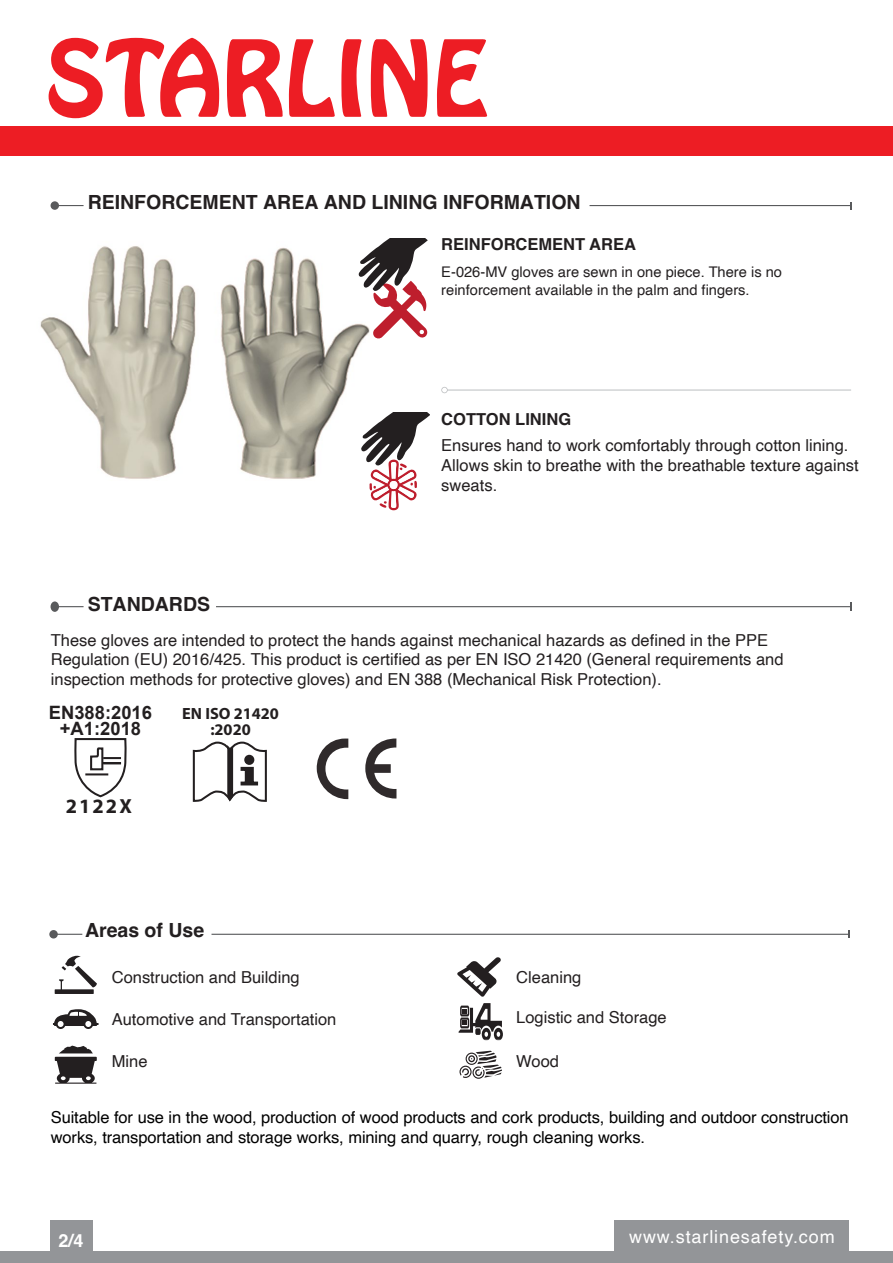
<style>
.page{position:relative;width:893px;height:1263px;background:#fff}
.page>*{position:absolute;margin:0;border:0;box-sizing:border-box;transform-origin:0 0}
.t1{font:700 20.4px "Myriad Pro";letter-spacing:.1em;color:#231f20}
.t2{font:700 19.5px "Helvetica";color:#231f20}
.t3{font:700 18.45px/16.4px "Arial";color:#231f20;text-align:center}
.t4{font:18px "Helvetica";letter-spacing:.05em;color:#fff}
.t5{font:700 18px "Helvetica";color:#fff}
.t6{font:16.5px/19.8px "Helvetica";color:#231f20}
.t7{font:16.5px/19.8px "Helvetica";letter-spacing:-.01em;color:#000}
.t8{font:700 16.5px "Helvetica";color:#231f20}
.t9{font:700 16.35px/16.4px "Myriad Pro";color:#231f20;text-align:center}
.t10{font:14.7px/17.5px "Helvetica";color:#231f20}
</style>
<div class="page">
<div style="left:0;top:126px;width:893px;height:29px;background:#ed1d24"></div>
<svg style="left:49px;top:38px;width:170px;height:81px"></svg>
<svg style="left:227px;top:39px;width:108px;height:78px"></svg>
<svg style="left:341px;top:39px;width:20px;height:78px"></svg>
<svg style="left:371px;top:39px;width:57px;height:78px"></svg>
<svg style="left:437px;top:39px;width:50px;height:78px"></svg>
<div style="left:0;top:1251px;width:893px;height:12px;background:#939598"></div>
<div style="left:614px;top:1220px;width:234px;height:43px;background:#939598"></div>
<div style="left:50px;top:1220px;width:43px;height:43px;background:#939598"></div>
<svg style="left:316px;top:738px;width:32px;height:61px"></svg>
<svg style="left:365px;top:738px;width:31px;height:60px"></svg>
<img style="left:40px;top:246px;width:323px;height:233px">
<svg style="left:59px;top:606px;width:25px;height:1px"></svg>
<div style="left:51px;top:601px;width:8px;height:11px;background:#595a5c;border-radius:50%"></div>
<hr style="left:216px;top:606px;width:634px;height:1px;background:#595a5c">
<svg style="left:59px;top:205px;width:25px;height:1px"></svg>
<div style="left:51px;top:201px;width:8px;height:9px;background:#595a5c;border-radius:50%"></div>
<hr style="left:590px;top:205px;width:260px;height:1px;background:#595a5c">
<svg style="left:58px;top:934px;width:24px;height:1px"></svg>
<div style="left:49px;top:930px;width:9px;height:8px;background:#58595b;border-radius:50%"></div>
<hr style="left:212px;top:934px;width:637px;height:1px;background:#58595b">
<svg style="left:55px;top:1045px;width:42px;height:39px"></svg>
<svg style="left:459px;top:1051px;width:43px;height:28px"></svg>
<svg style="left:55px;top:956px;width:42px;height:38px"></svg>
<svg style="left:54px;top:1009px;width:43px;height:20px"></svg>
<svg style="left:459px;top:1003px;width:43px;height:38px"></svg>
<div style="left:457px;top:998px;width:47px;height:42px;border:1px solid #fff"></div>
<svg style="left:457px;top:957px;width:44px;height:40px"></svg>
<hr style="left:444px;top:390px;width:407px;height:1px;background:#bcbec0">
<svg style="left:441px;top:387px;width:7px;height:6px"></svg>
<svg style="left:361px;top:413px;width:69px;height:98px"></svg>
<svg style="left:358px;top:238px;width:70px;height:101px"></svg>
<svg style="left:74px;top:738px;width:53px;height:60px"></svg>
<svg style="left:192px;top:741px;width:75px;height:61px"></svg>
<div style="left:245px;top:756px;width:8px;height:8px;background:#231f20;border-radius:50%"></div>
<div style="left:244px;top:755px;width:10px;height:10px;border:2px solid #231f20;border-radius:50%"></div>
<p class="t2" style="left:88px;top:190px;width:494px">REINFORCEMENT AREA AND LINING INFORMATION</p>
<p class="t8" style="left:441px;top:235px;width:196px">REINFORCEMENT AREA</p>
<p class="t10" style="left:441px;top:263px;width:342px">E-026-MV gloves are sewn in one piece. There is no reinforcement available in the palm and fingers.</p>
<p class="t8" style="left:441px;top:409px;width:131px">COTTON LINING</p>
<p class="t2" style="left:88px;top:592px;width:124px">STANDARDS</p>
<p class="t6" style="left:441px;top:436px;width:419px">Ensures hand to work comfortably through cotton lining.<br>Allows skin to breathe with the breathable texture against sweats.</p>
<p class="t6" style="left:51px;top:630px;width:734px">These gloves are intended to protect the hands against mechanical hazards as defined in the PPE<br>Regulation (EU) 2016/425. This product is certified as per EN ISO 21420 (General requirements and inspection methods for protective gloves) and EN 388 (Mechanical Risk Protection).</p>
<p class="t3" style="left:49px;top:705px;width:105px">EN388:2016 +A1:2018</p>
<p class="t9" style="left:182px;top:704px;width:98px">EN ISO 21420 :2020</p>
<p class="t1" style="left:66px;top:792px;width:68px">2122X</p>
<p class="t2" style="left:85px;top:919px;width:121px">Areas of Use</p>
<p class="t6" style="left:112px;top:968px;width:190px">Construction and Building</p>
<p class="t6" style="left:516px;top:968px;width:67px">Cleaning</p>
<p class="t6" style="left:112px;top:1009px;width:226px">Automotive and Transportation</p>
<p class="t6" style="left:516px;top:1008px;width:152px">Logistic and Storage</p>
<p class="t6" style="left:112px;top:1052px;width:37px">Mine</p>
<p class="t6" style="left:516px;top:1052px;width:44px">Wood</p>
<p class="t7" style="left:51px;top:1108px;width:799px">Suitable for use in the wood, production of wood products and cork products, building and outdoor construction works, transportation and storage works, mining and quarry, rough cleaning works.</p>
<p class="t5" style="left:59px;top:1230px;width:27px">2/4</p>
<p class="t4" style="left:629px;top:1223px;width:207px">www.starlinesafety.com</p>
</div>
